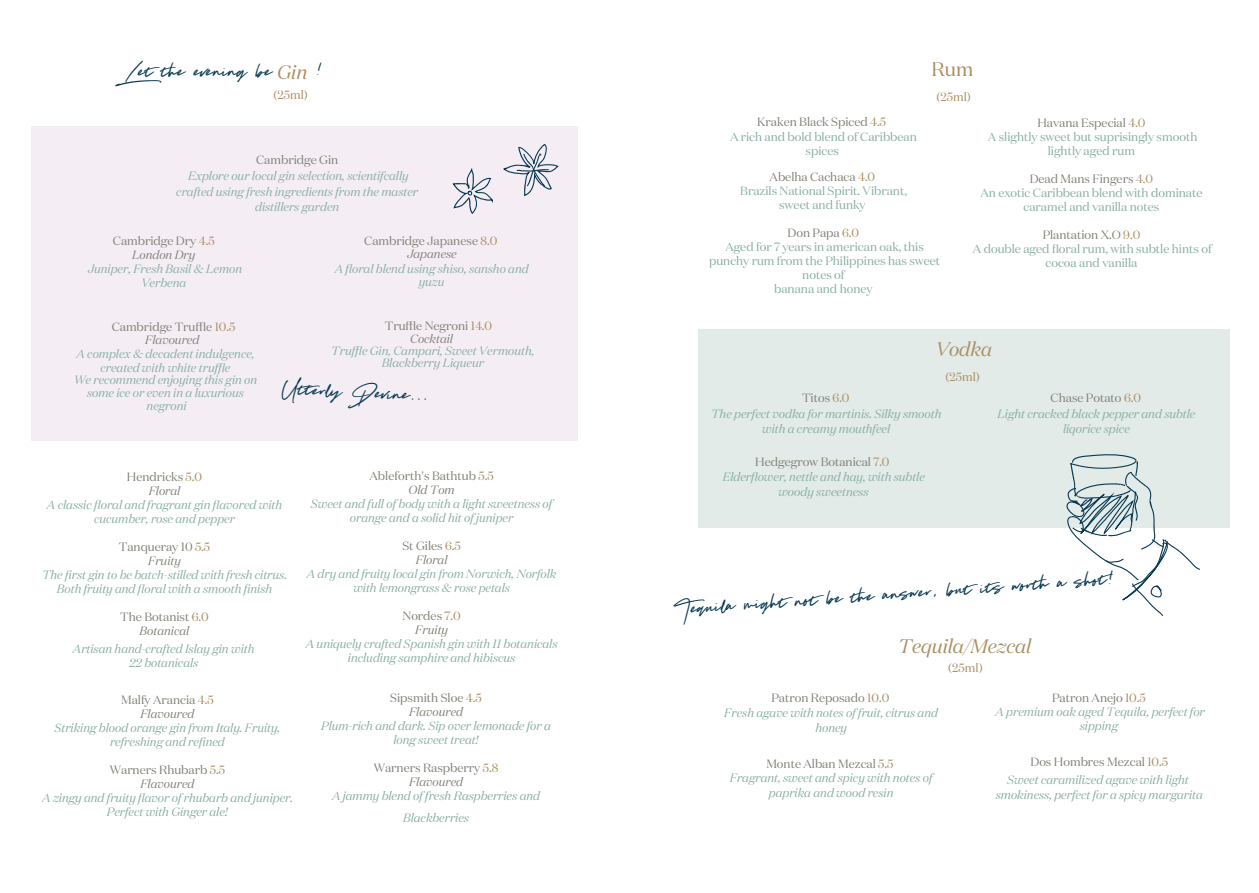
<style>
.page{position:relative;width:1259px;height:893px;background:#fff}
.page>*{position:absolute;margin:0;border:0;box-sizing:border-box;transform-origin:0 0}
.t1{font:32.55px "Distinct Style Script";color:#083952}
.t2{font:29.55px "Distinct Style Script";color:#083952}
.t3{font:italic 19.5px "Domaine Display";color:#ab8d61}
.t4{font:19.5px "Domaine Disp";color:#ab8d61}
.t5{font:italic 12px/14px "Domaine Display";color:#88aea4;text-align:center}
.t6{font:12px "Domaine Disp";color:#838078}
.t7{font:12px/14px "Domaine Disp";color:#88aea4;text-align:center}
.t8{font:italic 12px "Domaine Display";color:#838078}
.t9{font:12px "Domaine Disp";color:#ab8d61}
.s1{color:#ab8d61}
</style>
<div class="page">
<div style="left:698px;top:329px;width:531px;height:198px;background:#e2ebe8"></div>
<svg style="left:453px;top:167px;width:40px;height:47px"></svg>
<svg style="left:503px;top:144px;width:56px;height:52px"></svg>
<svg style="left:1066px;top:454px;width:134px;height:162px"></svg>
<h1 class="t1" style="left:128px;top:56px;width:146px">Let the evening be</h1>
<h2 class="t3" style="left:277px;top:59px;width:32px">Gin</h2>
<p class="t2" style="left:316px;top:56px;width:7px">!</p>
<p class="t4" style="left:931px;top:61px;width:43px">Rum</p>
<p class="t9" style="left:936px;top:92px;width:36px">(25ml)</p>
<p class="t9" style="left:273px;top:89px;width:36px">(25ml)</p>
<p class="t6" style="left:256px;top:154px;width:84px">Cambridge Gin</p>
<p class="t5" style="left:176px;top:167px;width:243px;line-height:16px">Explore our local gin selection, scientifcally crafted using fresh ingredients from the master</p>
<p class="t5" style="left:255px;top:199px;width:86px">distillers garden</p>
<p class="t6" style="left:113px;top:235px;width:103px">Cambridge Dry <span class="s1">4.5</span></p>
<p class="t8" style="left:132px;top:246px;width:65px">London Dry</p>
<p class="t5" style="left:88px;top:261px;width:156px">Juniper, Fresh Basil &amp; Lemon<br>Verbena</p>
<p class="t6" style="left:364px;top:235px;width:135px">Cambridge Japanese <span class="s1">8.0</span></p>
<p class="t8" style="left:407px;top:245px;width:51px">Japanese</p>
<p class="t5" style="left:335px;top:261px;width:195px">A floral blend using shiso, sansho and</p>
<p class="t5" style="left:419px;top:274px;width:27px">yuzu</p>
<p class="t6" style="left:385px;top:320px;width:109px">Truffle Negroni <span class="s1">14.0</span></p>
<p class="t8" style="left:410px;top:330px;width:44px">Cocktail</p>
<p class="t5" style="left:331px;top:344px;width:205px;line-height:12px">Truffle Gin, Campari, Sweet Vermouth,<br>Blackberry Liqueur</p>
<p class="t6" style="left:112px;top:321px;width:125px">Cambridge Truffle <span class="s1">10.5</span></p>
<p class="t8" style="left:145px;top:331px;width:56px">Flavoured</p>
<p class="t5" style="left:76px;top:347px;width:180px">A complex &amp; decadent indulgence,</p>
<p class="t5" style="left:100px;top:360px;width:131px">created with white truffle</p>
<p class="t5" style="left:74px;top:372px;width:185px">We recommend enjoying this gin on</p>
<p class="t5" style="left:87px;top:385px;width:158px">some ice or even in a luxurious</p>
<p class="t5" style="left:147px;top:398px;width:42px">negroni</p>
<p class="t1" style="left:283px;top:373px;width:149px;rotate:3deg">Ut erly Devine...</p>
<p class="t6" style="left:127px;top:471px;width:77px">Hendricks <span class="s1">5.0</span></p>
<p class="t8" style="left:149px;top:482px;width:33px">Floral</p>
<p class="t5" style="left:47px;top:497px;width:237px">A classic floral and fragrant gin flavored with</p>
<p class="t5" style="left:94px;top:511px;width:143px">cucumber, rose and pepper</p>
<p class="t6" style="left:119px;top:541px;width:93px">Tanqueray 10 <span class="s1">5.5</span></p>
<p class="t8" style="left:148px;top:552px;width:34px">Fruity</p>
<p class="t5" style="left:42px;top:567px;width:246px">The first gin to be batch-stilled with fresh citrus.</p>
<p class="t5" style="left:57px;top:581px;width:217px">Both fruity and floral with a smooth finish</p>
<p class="t6" style="left:120px;top:611px;width:90px">The Botanist <span class="s1">6.0</span></p>
<p class="t8" style="left:140px;top:622px;width:51px">Botanical</p>
<h1 class="t5" style="left:73px;top:640px;width:183px">Artisan hand-crafted Islay gin with</h1>
<p class="t5" style="left:129px;top:655px;width:71px">22 botanicals</p>
<p class="t6" style="left:121px;top:694px;width:94px">Malfy Arancia <span class="s1">4.5</span></p>
<p class="t8" style="left:140px;top:705px;width:56px">Flavoured</p>
<p class="t5" style="left:55px;top:720px;width:227px">Striking blood orange gin from Italy. Fruity,</p>
<p class="t5" style="left:110px;top:734px;width:116px">refreshing and refined</p>
<p class="t6" style="left:110px;top:764px;width:117px">Warners Rhubarb <span class="s1">5.5</span></p>
<p class="t8" style="left:140px;top:775px;width:56px">Flavoured</p>
<p class="t5" style="left:42px;top:790px;width:252px">A zingy and fruity flavor of rhubarb and juniper.</p>
<p class="t5" style="left:107px;top:804px;width:123px">Perfect with Ginger ale!</p>
<p class="t6" style="left:370px;top:470px;width:126px">Ableforth's Bathtub <span class="s1">5.5</span></p>
<p class="t8" style="left:409px;top:481px;width:48px">Old Tom</p>
<p class="t5" style="left:311px;top:496px;width:243px">Sweet and full of body with a light sweetness of</p>
<p class="t5" style="left:350px;top:510px;width:165px">orange and a solid hit of juniper</p>
<p class="t6" style="left:402px;top:540px;width:60px">St Giles <span class="s1">6.5</span></p>
<p class="t8" style="left:416px;top:551px;width:33px">Floral</p>
<p class="t5" style="left:307px;top:566px;width:251px">A dry and fruity local gin from Norwich, Norfolk</p>
<p class="t5" style="left:353px;top:580px;width:158px">with lemongrass &amp; rose petals</p>
<p class="t6" style="left:402px;top:610px;width:60px">Nordes <span class="s1">7.0</span></p>
<p class="t8" style="left:415px;top:621px;width:34px">Fruity</p>
<p class="t5" style="left:306px;top:636px;width:253px">A uniquely crafted Spanish gin with 11 botanicals</p>
<p class="t5" style="left:348px;top:650px;width:169px">including samphire and hibiscus</p>
<p class="t6" style="left:390px;top:692px;width:93px">Sipsmith Sloe <span class="s1">4.5</span></p>
<p class="t8" style="left:409px;top:703px;width:56px">Flavoured</p>
<p class="t5" style="left:321px;top:718px;width:231px">Plum-rich and dark. Sip over lemonade for a</p>
<p class="t5" style="left:393px;top:732px;width:87px">long sweet treat!</p>
<p class="t6" style="left:374px;top:762px;width:126px">Warners Raspberry <span class="s1">5.8</span></p>
<p class="t8" style="left:409px;top:773px;width:56px">Flavoured</p>
<p class="t5" style="left:332px;top:788px;width:209px">A jammy blend of fresh Raspberries and</p>
<p class="t5" style="left:403px;top:810px;width:67px">Blackberries</p>
<h2 class="t6" style="left:757px;top:117px;width:130px">Kraken Black Spiced <span class="s1">4.5</span></h2>
<p class="t6" style="left:1037px;top:117px;width:110px">Havana Especial <span class="s1">4.0</span></p>
<p class="t7" style="left:988px;top:130px;width:211px">A slightly sweet but suprisingly smooth lightly aged rum</p>
<p class="t6" style="left:1030px;top:173px;width:125px">Dead Mans Fingers <span class="s1">4.0</span></p>
<p class="t7" style="left:980px;top:186px;width:224px">An exotic Caribbean blend with dominate</p>
<p class="t7" style="left:1024px;top:200px;width:137px">caramel and vanilla notes</p>
<p class="t6" style="left:1043px;top:229px;width:99px">Plantation X.O <span class="s1">9.0</span></p>
<p class="t7" style="left:973px;top:242px;width:240px">A double aged floral rum, with subtle hints of</p>
<p class="t7" style="left:1045px;top:256px;width:93px">cocoa and vanilla</p>
<p class="t7" style="left:730px;top:131px;width:188px">A rich and bold blend of Caribbean spices</p>
<p class="t6" style="left:770px;top:171px;width:107px">Abelha Cachaca <span class="s1">4.0</span></p>
<p class="t7" style="left:740px;top:184px;width:168px">Brazils National Spirit. Vibrant, sweet and funky</p>
<p class="t6" style="left:788px;top:227px;width:73px">Don Papa <span class="s1">6.0</span></p>
<p class="t7" style="left:709px;top:240px;width:233px">Aged for 7 years in american oak, this punchy rum from the Philippines has sweet notes of</p>
<p class="t7" style="left:774px;top:282px;width:100px">banana and honey</p>
<p class="t3" style="left:936px;top:335px;width:58px">Vodka</p>
<p class="t9" style="left:945px;top:371px;width:36px">(25ml)</p>
<p class="t6" style="left:802px;top:393px;width:49px">Titos <span class="s1">6.0</span></p>
<p class="t5" style="left:711px;top:406px;width:232px">The perfect vodka for martinis. Silky smooth</p>
<p class="t5" style="left:762px;top:421px;width:130px">with a creamy mouthfeel</p>
<p class="t6" style="left:755px;top:456px;width:136px">Hedgegrow Botanical <span class="s1">7.0</span></p>
<p class="t5" style="left:723px;top:469px;width:204px">Elderflower, nettle and hay, with subtle</p>
<p class="t5" style="left:778px;top:484px;width:92px">woody sweetness</p>
<p class="t6" style="left:1050px;top:392px;width:92px">Chase Potato <span class="s1">6.0</span></p>
<p class="t5" style="left:997px;top:406px;width:199px">Light cracked black pepper and subtle</p>
<p class="t5" style="left:1063px;top:422px;width:68px">liqorice spice</p>
<p class="t1" style="left:678px;top:593px;width:437px;rotate:-4deg">Tequila might not be the answer, but its worth a shot!</p>
<p class="t3" style="left:898px;top:632px;width:134px">Tequila/Mezcal</p>
<p class="t6" style="left:771px;top:692px;width:119px">Patron Reposado <span class="s1">10.0</span></p>
<p class="t5" style="left:724px;top:705px;width:215px">Fresh agave with notes of fruit, citrus and</p>
<p class="t5" style="left:815px;top:720px;width:33px">honey</p>
<p class="t6" style="left:766px;top:757px;width:129px">Monte Alban Mezcal <span class="s1">5.5</span></p>
<p class="t5" style="left:730px;top:770px;width:204px">Fragrant, sweet and spicy with notes of</p>
<p class="t5" style="left:769px;top:785px;width:126px">paprika and wood resin</p>
<p class="t9" style="left:948px;top:662px;width:36px">(25ml)</p>
<p class="t6" style="left:1052px;top:692px;width:95px">Patron Anejo <span class="s1">10.5</span></p>
<p class="t5" style="left:995px;top:704px;width:211px">A premium oak aged Tequila, perfect for sipping</p>
<p class="t6" style="left:1030px;top:755px;width:139px">Dos Hombres Mezcal <span class="s1">10.5</span></p>
<p class="t5" style="left:1007px;top:771px;width:183px">Sweet caramilized agave with light</p>
<h1 class="t5" style="left:996px;top:786px;width:209px">smokiness, perfect for a spicy margarita</h1>
</div>
